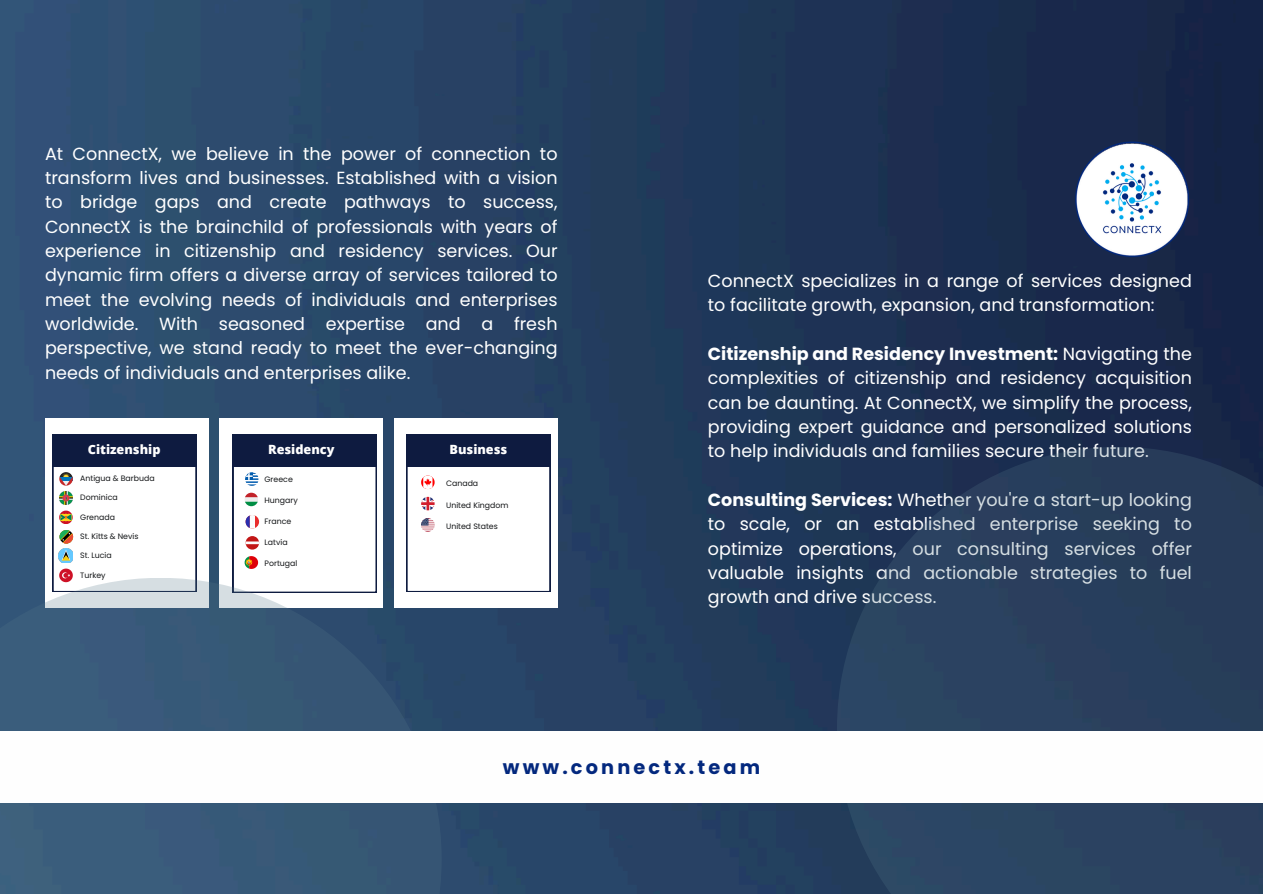
<style>
.page{position:relative;width:1263px;height:894px;background:#fff}
.page>*{position:absolute;margin:0;border:0;box-sizing:border-box;transform-origin:0 0}
.t1{font:700 19.35px "Poppins";letter-spacing:.165em;color:#03287e}
.t2{font:17.55px/24.3px "Poppins";color:#fff;text-align:justify}
.t3{font:800 12.75px "Open Sans";color:#fff}
.t4{font:7.8px "Poppins";color:#141618}
.s1{font-weight:700}
</style>
<div class="page">
<img style="left:0;top:0;width:1263px;height:893px">
<img style="left:1072px;top:140px;width:120px;height:119px">
<div style="left:220px;top:418px;width:163px;height:190px;background:#fff"></div>
<div style="left:394px;top:418px;width:164px;height:190px;background:#fff"></div>
<div style="left:45px;top:418px;width:163px;height:190px;background:#fff"></div>
<svg style="left:52px;top:434px;width:144px;height:143px"></svg>
<svg style="left:407px;top:434px;width:143px;height:157px"></svg>
<svg style="left:837px;top:446px;width:426px;height:447px;background:#283e5d"></svg>
<svg style="left:0;top:577px;width:442px;height:316px;background:#456481"></svg>
<div style="left:0;top:731px;width:1263px;height:71px;background:#fefefe"></div>
<svg style="left:233px;top:434px;width:144px;height:158px"></svg>
<p class="t2" style="left:45px;top:141px;width:514px">At ConnectX, we believe in the power of connection to transform lives and businesses. Established with a vision to bridge gaps and create pathways to success, ConnectX is the brainchild of professionals with years of experience in citizenship and residency services. Our dynamic firm offers a diverse array of services tailored to meet the evolving needs of individuals and enterprises worldwide. With seasoned expertise and a fresh perspective, we stand ready to meet the ever-changing needs of individuals and enterprises alike.</p>
<h2 class="t3" style="left:88px;top:440px;width:74px">Citizenship</h2>
<h3 class="t3" style="left:268px;top:440px;width:68px">Residency</h3>
<p class="t3" style="left:449px;top:440px;width:59px">Business</p>
<p class="t4" style="left:80px;top:473px;width:76px">Antigua &amp; Barbuda</p>
<p class="t4" style="left:80px;top:492px;width:39px">Dominica</p>
<p class="t4" style="left:80px;top:511px;width:36px">Grenada</p>
<p class="t4" style="left:80px;top:550px;width:33px">St. Lucia</p>
<p class="t4" style="left:265px;top:473px;width:30px">Greece</p>
<p class="t4" style="left:265px;top:515px;width:28px">France</p>
<p class="t4" style="left:265px;top:536px;width:25px">Latvia</p>
<p class="t4" style="left:265px;top:557px;width:34px">Portugal</p>
<p class="t4" style="left:446px;top:477px;width:34px">Canada</p>
<p class="t4" style="left:446px;top:499px;width:64px">United Kingdom</p>
<p class="t4" style="left:446px;top:521px;width:53px">United States</p>
<p class="t4" style="left:265px;top:494px;width:35px">Hungary</p>
<p class="t4" style="left:80px;top:530px;width:60px">St. Kitts &amp; Nevis</p>
<p class="t4" style="left:80px;top:569px;width:27px">Turkey</p>
<h2 class="t2" style="left:708px;top:268px;width:485px">ConnectX specializes in a range of services designed to facilitate growth, expansion, and transformation:</h2>
<h2 class="t2" style="left:708px;top:341px;width:485px"><span class="s1">Citizenship and Residency Investment:</span> Navigating the complexities of citizenship and residency acquisition can be daunting. At ConnectX, we simplify the process, providing expert guidance and personalized solutions to help individuals and families secure their future.</h2>
<h2 class="t2" style="left:708px;top:487px;width:485px"><span class="s1">Consulting Services:</span> Whether you're a start-up looking to scale, or an established enterprise seeking to optimize operations, our consulting services offer valuable insights and actionable strategies to fuel growth and drive success.</h2>
<p class="t1" style="left:503px;top:753px;width:259px">www.connectx.team</p>
</div>
